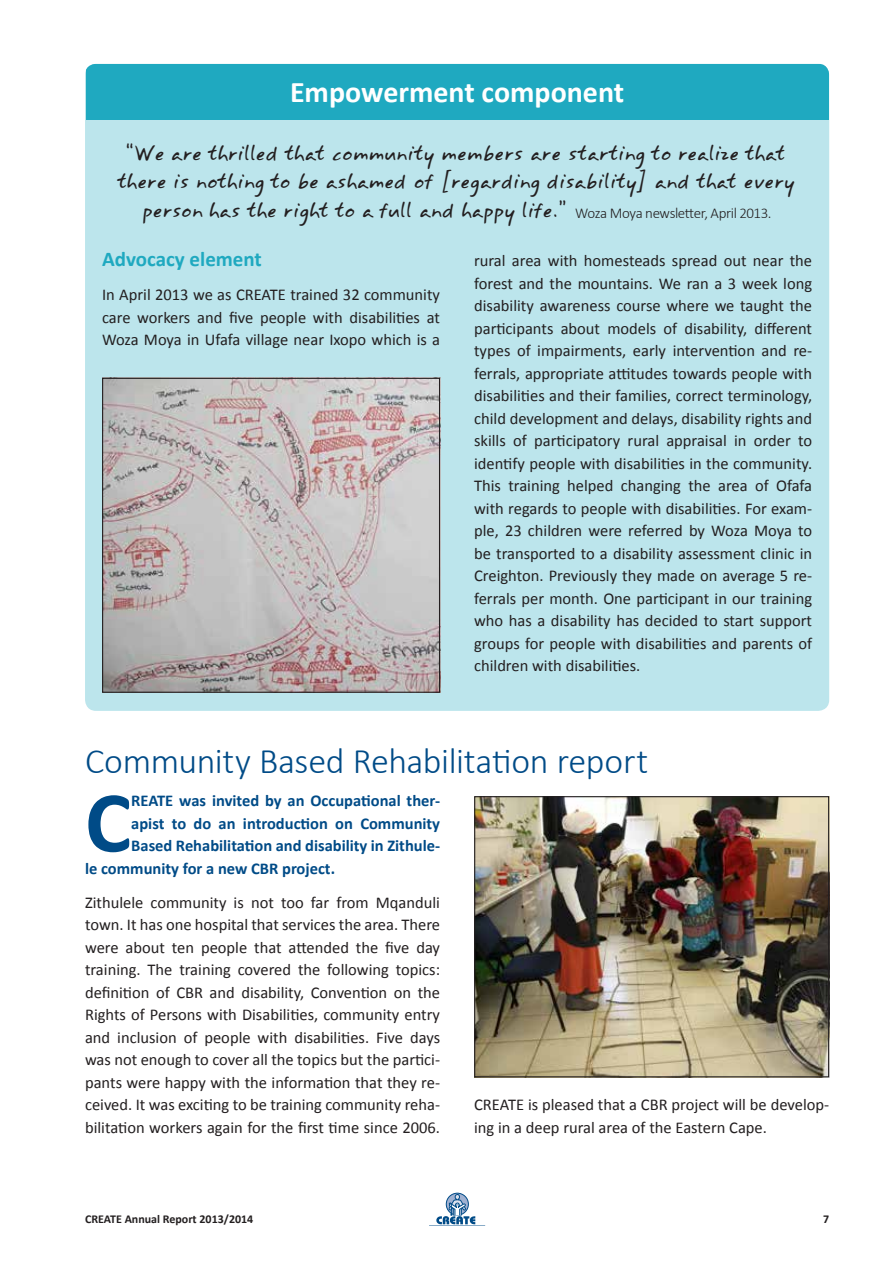
<style>
.page{position:relative;width:893px;height:1263px;background:#fff}
.page>*{position:absolute;margin:0;border:0;box-sizing:border-box;transform-origin:0 0}
.t1{font:700 87.45px "Calibri";color:#004b87}
.t2{font:300 36px "Calibri";letter-spacing:-.01em;color:#004b87}
.t3{font:700 30px "Calibri";color:#fff}
.t4{font:700 21px "Calibri";color:#1fa9c0}
.t5{font:18px/28.5px "Annifont";color:#231f20;text-align:center;scale:.93 1}
.t6{font:16.5px/22.5px "Calibri";color:#231f20;text-align:justify}
.t7{font:700 16.5px "Calibri";color:#004b87}
.t8{font:700 12px "Calibri";color:#231f20}
.s1{font-size:15px}
.s2{font-family:"Calibri";font-weight:300;font-size:15px}
</style>
<div class="page">
<div style="left:446px;top:1193px;width:23px;height:22px;border:1px solid #004b87;border-radius:50%"></div>
<svg style="left:436px;top:1194px;width:39px;height:30px"></svg>
<div style="left:85px;top:64px;width:744px;height:647px;background:#bce5ec;border-radius:11px"></div>
<div style="left:86px;top:65px;width:742px;height:55px;background:#1fa9c0"></div>
<img style="left:476px;top:798px;width:351px;height:277px">
<div style="left:474px;top:796px;width:355px;height:281px;border:1px solid #231f20"></div>
<img style="left:104px;top:380px;width:334px;height:311px">
<div style="left:102px;top:378px;width:338px;height:315px;border:1px solid #231f20"></div>
<h3 class="t3" style="left:290px;top:73px;width:336px">Empowerment component</h3>
<p class="t5" style="left:118px;top:139px;width:735px">“We are thrilled that community members are starting to realize that there is nothing to be ashamed of <span class="s1">[</span>regarding disability<span class="s1">]</span> and that every person has the right to a full and happy life. ” <span class="s2">Woz a M oya n ews l ette r, A p r i l 2 0 1 3 .</span></p>
<p class="t4" style="left:102px;top:246px;width:161px">Advocacy element</p>
<p class="t6" style="left:102px;top:283px;width:340px">In April 2013 we as CREATE trained 32 community care workers and five people with disabilities at Woza Moya in Ufafa village near Ixopo which is a</p>
<p class="t6" style="left:474px;top:250px;width:340px">rural area with homesteads spread out near the forest and the mountains. We ran a 3 week long disability awareness course where we taught the participants about models of disability, different types of impairments, early intervention and re&shy;ferrals, appropriate attitudes towards people with disabilities and their families, correct terminology, child development and delays, disability rights and skills of participatory rural appraisal in order to identify people with disabilities in the community.<br>This training helped changing the area of Ofafa with regards to people with disabilities. For exam&shy;ple, 23 children were referred by Woza Moya to be transported to a disability assessment clinic in Creighton. Previously they made on average 5 re&shy;ferrals per month. One participant in our training who has a disability has decided to start support groups for people with disabilities and parents of children with disabilities.</p>
<h2 class="t2" style="left:85px;top:738px;width:565px">Community Based Rehabilitation report</h2>
<h1 class="t1" style="left:85px;top:766px;width:48px">C</h1>
<p class="t7" style="left:131px;top:790px;width:310px">REATE was invited by an Occupational ther-</p>
<p class="t7" style="left:131px;top:813px;width:310px">apist to do an introduction on Community</p>
<p class="t7" style="left:131px;top:835px;width:310px">Based Rehabilitation and disability in Zithule-</p>
<p class="t7" style="left:85px;top:858px;width:252px">le community for a new CBR project.</p>
<p class="t6" style="left:85px;top:891px;width:357px">Zithulele community is not too far from Mqanduli town. It has one hospital that services the area. There were about ten people that attended the five day training. The training covered the following topics: definition of CBR and disability, Convention on the Rights of Persons with Disabilities, community entry and inclusion of people with disabilities. Five days was not enough to cover all the topics but the partici&shy;pants were happy with the information that they re&shy;ceived. It was exciting to be training community reha&shy;bilitation workers again for the first time since 2006.</p>
<p class="t6" style="left:474px;top:1093px;width:357px">CREATE is pleased that a CBR project will be develop&shy;ing in a deep rural area of the Eastern Cape.</p>
<p class="t8" style="left:85px;top:1211px;width:170px">CREATE Annual Report 2013/2014</p>
<p class="t8" style="left:823px;top:1211px;width:8px">7</p>
</div>
